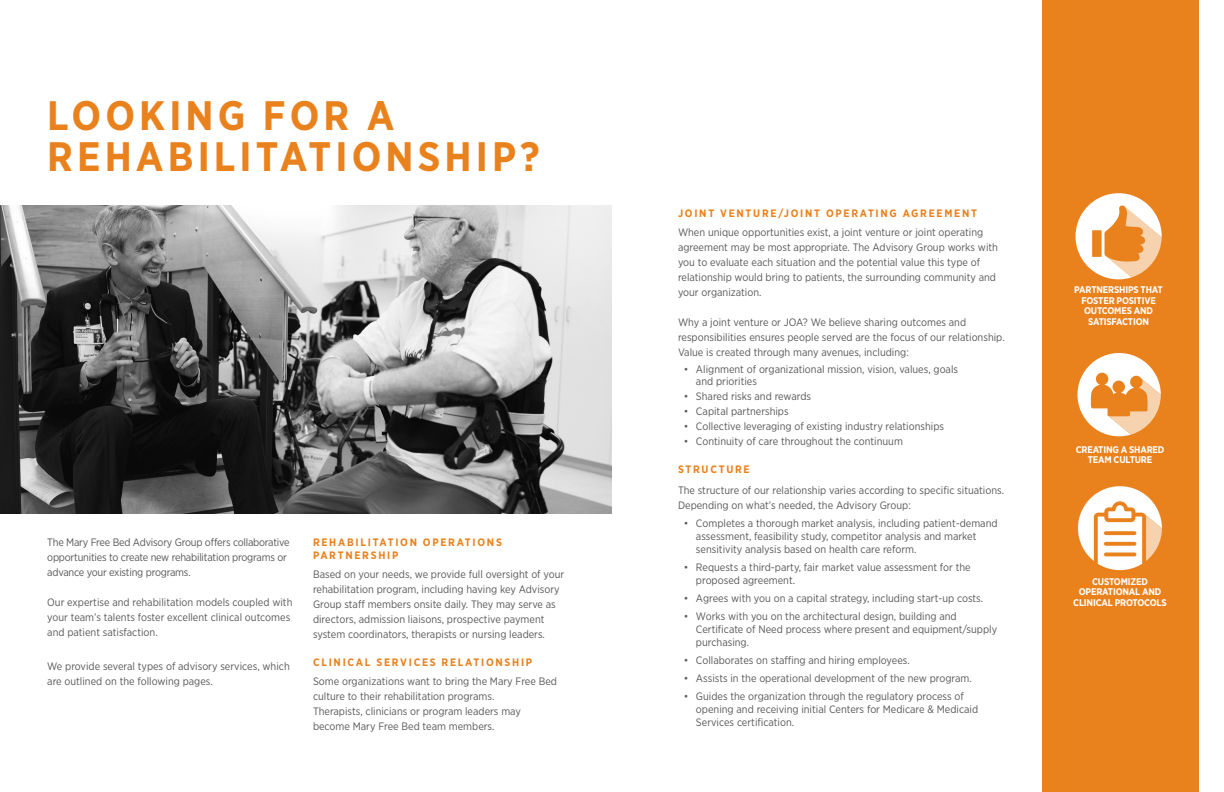
<style>
.page{position:relative;width:1224px;height:792px;background:#fff}
.page>*{position:absolute;margin:0;border:0;box-sizing:border-box;transform-origin:0 0}
.t1{font:700 41.2px/41.2px "Gotham Narrow";letter-spacing:.1em;color:#e9811d}
.t2{font:10.8px/15px "Gotham Narrow";color:#58595b}
.t3{font:10.8px/15px "Gotham Narrow";letter-spacing:-.02em;color:#58595b}
.t4{font:700 10.8px/12.9px "Gotham Narrow";letter-spacing:.16em;color:#e9811d}
.t5{font:700 9.7px/10.6px "Gotham Narrow";letter-spacing:-.02em;color:#fff;text-align:center}
</style>
<div class="page">
<img style="left:0;top:205px;width:612px;height:309px">
<div style="left:1042px;top:0;width:157px;height:792px;background:#e9811d"></div>
<svg style="left:1078px;top:486px;width:84px;height:84px"></svg>
<svg style="left:1076px;top:193px;width:86px;height:86px"></svg>
<svg style="left:1077px;top:353px;width:84px;height:83px"></svg>
<h1 class="t1" style="left:47px;top:95px;width:494px">LOOKING FOR A<br>REHABILITATIONSHIP?</h1>
<p class="t3" style="left:47px;top:534px;width:244px">The Mary Free Bed Advisory Group offers collaborative opportunities to create new rehabilitation programs or advance your existing programs.</p>
<p class="t2" style="left:47px;top:594px;width:247px">Our expertise and rehabilitation models coupled with your team’s talents foster excellent clinical outcomes and patient satisfaction.</p>
<p class="t2" style="left:47px;top:658px;width:244px">We provide several types of advisory services, which are outlined on the following pages.</p>
<p class="t4" style="left:313px;top:536px;width:190px">REHABILITATION OPERATIONS<br>PARTNERSHIP</p>
<p class="t2" style="left:313px;top:566px;width:253px">Based on your needs, we provide full oversight of your rehabilitation program, including having key Advisory Group staff members onsite daily. They may serve as directors, admission liaisons, prospective payment system coordinators, therapists or nursing leaders.</p>
<p class="t4" style="left:313px;top:655px;width:221px">CLINICAL SERVICES RELATIONSHIP</p>
<p class="t2" style="left:313px;top:673px;width:245px">Some organizations want to bring the Mary Free Bed culture to their rehabilitation programs.<br>Therapists, clinicians or program leaders may become Mary Free Bed team members.</p>
<p class="t4" style="left:678px;top:206px;width:301px">JOINT VENTURE/JOINT OPERATING AGREEMENT</p>
<p class="t2" style="left:678px;top:224px;width:322px">When unique opportunities exist, a joint venture or joint operating agreement may be most appropriate. The Advisory Group works with you to evaluate each situation and the potential value this type of relationship would bring to patients, the surrounding community and your organization.</p>
<p class="t2" style="left:678px;top:314px;width:328px">Why a joint venture or JOA? We believe sharing outcomes and responsibilities ensures people served are the focus of our relationship.<br>Value is created through many avenues, including:</p>
<p class="t2" style="left:696px;top:363px;width:264px;line-height:12px;text-indent:-12px">• Alignment of organizational mission, vision, values, goals and priorities</p>
<p class="t2" style="left:684px;top:388px;width:129px">• Shared risks and rewards</p>
<p class="t2" style="left:684px;top:403px;width:106px">• Capital partnerships</p>
<p class="t2" style="left:684px;top:418px;width:262px">• Collective leveraging of existing industry relationships</p>
<p class="t2" style="left:684px;top:433px;width:220px">• Continuity of care throughout the continuum</p>
<p class="t4" style="left:678px;top:462px;width:73px">STRUCTURE</p>
<p class="t2" style="left:678px;top:483px;width:328px">The structure of our relationship varies according to specific situations.<br>Depending on what’s needed, the Advisory Group:</p>
<p class="t2" style="left:696px;top:517px;width:303px;line-height:13px;text-indent:-12px">• Completes a thorough market analysis, including patient-demand assessment, feasibility study, competitor analysis and market sensitivity analysis based on health care reform.</p>
<p class="t2" style="left:696px;top:561px;width:276px;line-height:13px;text-indent:-12px">• Requests a third-party, fair market value assessment for the proposed agreement.</p>
<p class="t2" style="left:684px;top:591px;width:301px">• Agrees with you on a capital strategy, including start-up costs.</p>
<p class="t2" style="left:696px;top:610px;width:303px;line-height:13px;text-indent:-12px">• Works with you on the architectural design, building and<br>Certificate of Need process where present and equipment/supply purchasing.</p>
<p class="t2" style="left:684px;top:653px;width:227px">• Collaborates on staffing and hiring employees.</p>
<p class="t2" style="left:684px;top:671px;width:289px">• Assists in the operational development of the new program.</p>
<p class="t2" style="left:696px;top:690px;width:284px;line-height:13px;text-indent:-12px">• Guides the organization through the regulatory process of opening and receiving initial Centers for Medicare &amp; Medicaid<br>Services certification.</p>
<p class="t5" style="left:1074px;top:284px;width:90px">PARTNERSHIPS THAT<br>FOSTER POSITIVE<br>OUTCOMES AND</p>
<p class="t5" style="left:1088px;top:316px;width:63px">SATISFACTION</p>
<p class="t5" style="left:1076px;top:444px;width:90px">CREATING A SHARED<br>TEAM CULTURE</p>
<p class="t5" style="left:1073px;top:576px;width:95px">CUSTOMIZED<br>OPERATIONAL AND<br>CLINICAL PROTOCOLS</p>
</div>
